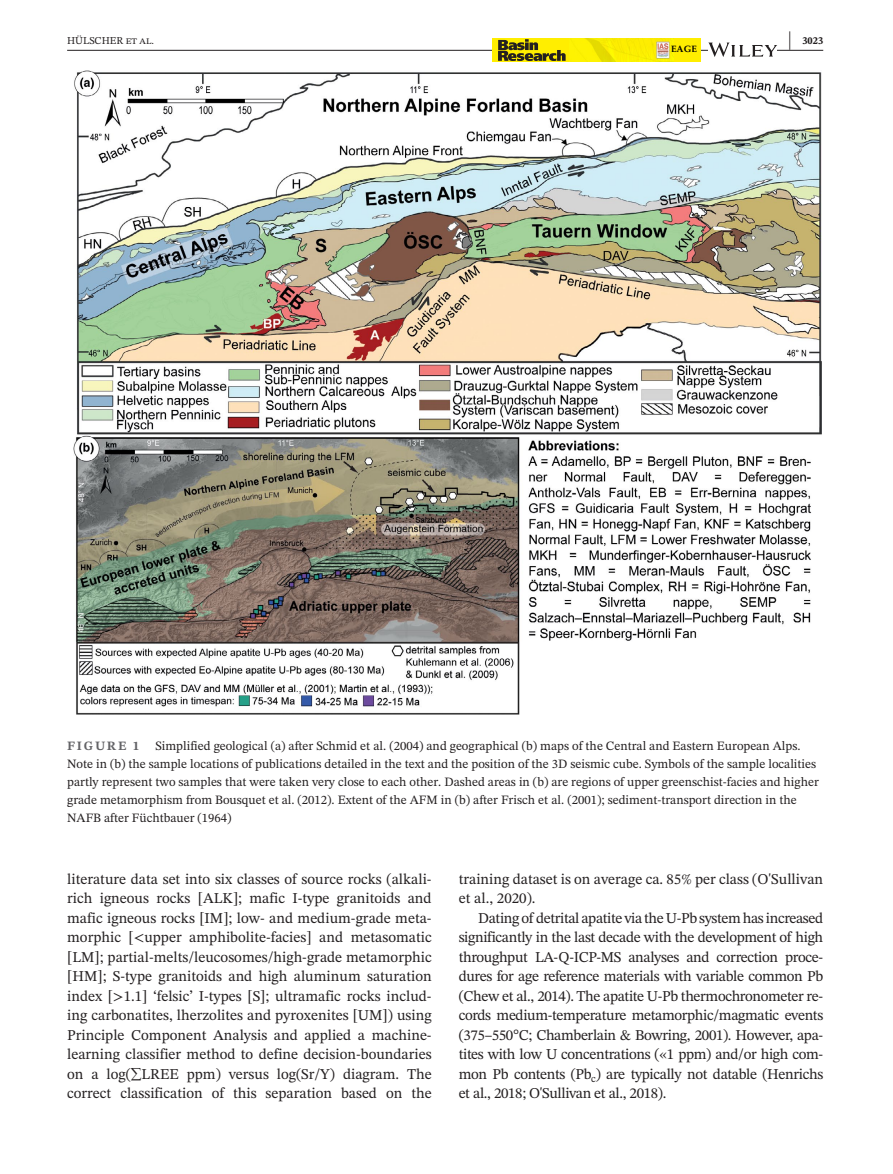
<style>
.page{position:relative;width:893px;height:1174px;background:#fff}
.page>*{position:absolute;margin:0;border:0;box-sizing:border-box;transform-origin:0 0}
.t1{font:15px/19.5px "STIX Two Text";color:#231f20;text-align:justify}
.t2{font:12.75px/18px "STIX Two Text";color:#231f20}
.t3{font:700 12.75px "STIX Two Text";letter-spacing:.14em;color:#636366}
.t4{font:10.5px "STIX Two Text";color:#231f20}
.t5{font:700 10.5px "STIX Two Text";color:#231f20}
.t6{font:700 9.15px "Palatino Linotype";color:#000}
.s1{font-size:21.6px}
</style>
<div class="page">
<hr style="left:67px;top:50px;width:756px;height:1px;background:#231f20">
<div style="left:493px;top:38px;width:208px;height:24px;background:#fe0"></div>
<img style="left:585px;top:38px;width:88px;height:24px">
<svg style="left:498px;top:39px;width:68px;height:22px"></svg>
<svg style="left:708px;top:43px;width:69px;height:14px"></svg>
<img style="left:73px;top:70px;width:748px;height:644px">
<p class="t4" style="left:67px;top:33px;width:88px">HÜLSCHER et al.</p>
<p class="t6" style="left:671px;top:43px;width:27px">EAGE</p>
<p class="t5" style="left:788px;top:33px;width:36px"><span class="s1">|</span> 3023</p>
<p class="t2" style="left:67px;top:736px;width:753px;text-indent:88px">Simplified geological (a) after Schmid et al. (2004) and geographical (b) maps of the Central and Eastern European Alps.<br>Note in (b) the sample locations of publications detailed in the text and the position of the 3D seismic cube. Symbols of the sample localities partly represent two samples that were taken very close to each other. Dashed areas in (b) are regions of upper greenschist-facies and higher grade metamorphism from Bousquet et al. (2012). Extent of the AFM in (b) after Frisch et al. (2001); sediment-transport direction in the NAFB after Füchtbauer (1964)</p>
<p class="t3" style="left:67px;top:736px;width:73px">FIGURE 1</p>
<p class="t1" style="left:67px;top:868px;width:366px">literature data set into six classes of source rocks (alkali&shy;rich igneous rocks [ALK]; mafic I-type granitoids and mafic igneous rocks [IM]; low- and medium-grade meta&shy;morphic [&lt;upper amphibolite-facies] and metasomatic [LM]; partial-melts/leucosomes/high-grade metamorphic [HM]; S-type granitoids and high aluminum saturation index [&gt;1.1] ‘felsic’ I-types [S]; ultramafic rocks includ&shy;ing carbonatites, lherzolites and pyroxenites [UM]) using Principle Component Analysis and applied a machine&shy;learning classifier method to define decision-boundaries on a log(∑LREE ppm) versus log(Sr/Y) diagram. The correct classification of this separation based on the</p>
<p class="t1" style="left:459px;top:868px;width:366px">training dataset is on average ca. 85% per class (O'Sullivan et al., 2020).</p>
<p class="t1" style="left:459px;top:907px;width:366px;text-indent:20px">Dating of detrital apatite via the U-Pb system has increased significantly in the last decade with the development of high throughput LA-Q-ICP-MS analyses and correction proce&shy;dures for age reference materials with variable common Pb (Chew et al., 2014). The apatite U-Pb thermochronometer re&shy;cords medium-temperature metamorphic/magmatic events (375–550°C; Chamberlain &amp; Bowring, 2001). However, apa&shy;tites with low U concentrations («1 ppm) and/or high com&shy;mon Pb contents (Pb<sub>c</sub>) are typically not datable (Henrichs et al., 2018; O'Sullivan et al., 2018).</p>
</div>
